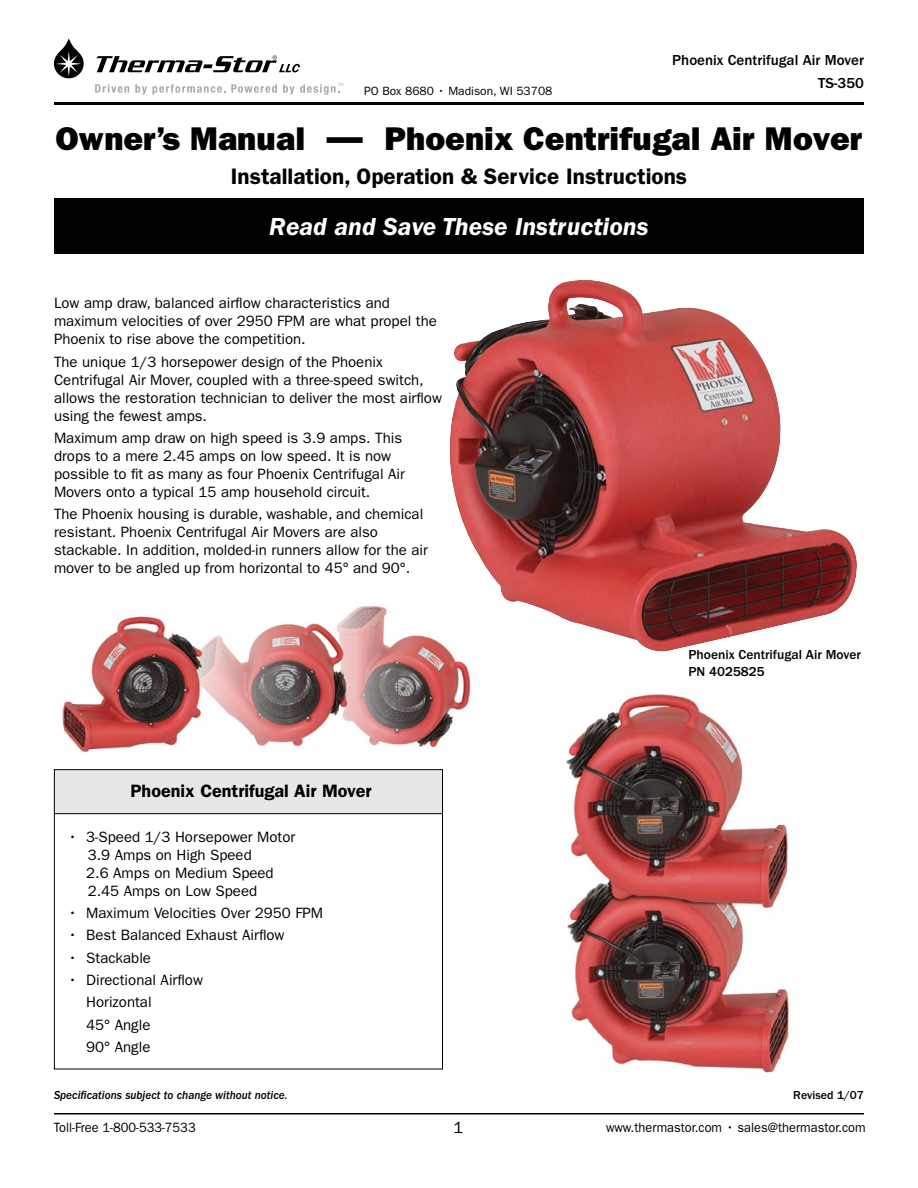
<style>
.page{position:relative;width:918px;height:1188px;background:#fff}
.page>*{position:absolute;margin:0;border:0;box-sizing:border-box;transform-origin:0 0}
.t1{font:800 33px "Franklin Gothic";color:#000}
.t2{font:italic 600 25.5px "Franklin Gothic";color:#fff}
.t3{font:600 22.5px "Franklin Gothic";color:#000}
.t4{font:600 18px "Franklin Gothic";color:#000}
.t5{font:15px/18px "Franklin Gothic";color:#000}
.t6{font:500 15px/22.4px "Franklin Gothic";color:#000;text-align:right}
.t7{font:13.5px "Franklin Gothic";color:#000;scale:.95 1}
.t8{font:500 13.5px/16.2px "Franklin Gothic";color:#000}
.t9{font:italic 500 12px "Franklin Gothic";color:#000;scale:.95 1}
.t10{font:12px "Franklin Gothic";color:#000}
.t11{font:500 12px "Franklin Gothic";color:#000}
.s1{font-size:36px}
</style>
<div class="page">
<div style="left:54px;top:769px;width:388px;height:45px;background:#e6e7e8"></div>
<hr style="left:54px;top:102px;width:810px;height:3px;background:#000">
<hr style="left:54px;top:1113px;width:810px;height:1px;background:#000">
<div style="left:54px;top:198px;width:810px;height:56px;background:#000"></div>
<div style="left:54px;top:769px;width:389px;height:300px;border:1px solid #000"></div>
<img style="left:566px;top:694px;width:223px;height:379px">
<img style="left:449px;top:280px;width:408px;height:372px">
<img style="left:62px;top:595px;width:413px;height:157px">
<hr style="left:54px;top:813px;width:388px;height:1px;background:#000">
<svg style="left:54px;top:38px;width:30px;height:40px"></svg>
<svg style="left:97px;top:55px;width:203px;height:17px"></svg>
<svg style="left:95px;top:84px;width:34px;height:9px"></svg>
<svg style="left:135px;top:84px;width:12px;height:11px"></svg>
<svg style="left:153px;top:84px;width:124px;height:11px"></svg>
<svg style="left:283px;top:83px;width:60px;height:12px"></svg>
<p class="t10" style="left:364px;top:84px;width:190px">PO Box 8680 • Madison, WI 53708</p>
<p class="t6" style="left:672px;top:49px;width:193px">Phoenix Centrifugal Air Mover<br>TS-350</p>
<h1 class="t1" style="left:55px;top:119px;width:809px">Owner’s Manual <span class="s1">—</span> Phoenix Centrifugal Air Mover</h1>
<h3 class="t3" style="left:231px;top:163px;width:458px">Installation, Operation &amp; Service Instructions</h3>
<h2 class="t2" style="left:269px;top:213px;width:381px">Read and Save These Instructions</h2>
<p class="t5" style="left:54px;top:294px;width:384px">Low amp draw, balanced airflow characteristics and maximum velocities of over 2950 FPM are what propel the<br>Phoenix to rise above the competition.</p>
<p class="t5" style="left:54px;top:353px;width:389px">The unique 1/3 horsepower design of the Phoenix Centrifugal Air Mover, coupled with a three-speed switch, allows the restoration technician to deliver the most airflow using the fewest amps.</p>
<p class="t5" style="left:54px;top:429px;width:352px">Maximum amp draw on high speed is 3.9 amps. This drops to a mere 2.45 amps on low speed. It is now possible to fit as many as four Phoenix Centrifugal Air Movers onto a typical 15 amp household circuit.</p>
<p class="t5" style="left:54px;top:505px;width:375px">The Phoenix housing is durable, washable, and chemical resistant. Phoenix Centrifugal Air Movers are also stackable. In addition, molded-in runners allow for the air mover to be angled up from horizontal to 45° and 90°.</p>
<p class="t4" style="left:130px;top:780px;width:243px">Phoenix Centrifugal Air Mover</p>
<p class="t5" style="left:86px;top:828px;width:211px;text-indent:-18px">• 3-Speed 1/3 Horsepower Motor<br>3.9 Amps on High Speed<br>2.6 Amps on Medium Speed<br>2.45 Amps on Low Speed</p>
<p class="t5" style="left:68px;top:904px;width:257px">• Maximum Velocities Over 2950 FPM</p>
<p class="t5" style="left:68px;top:926px;width:218px">• Best Balanced Exhaust Airflow</p>
<p class="t5" style="left:68px;top:949px;width:84px">• Stackable</p>
<p class="t5" style="left:86px;top:969px;width:118px;line-height:22.4px;text-indent:-18px">• Directional Airflow<br>Horizontal<br>45° Angle<br>90° Angle</p>
<p class="t8" style="left:688px;top:647px;width:174px">Phoenix Centrifugal Air Mover<br>PN 4025825</p>
<p class="t9" style="left:54px;top:1088px;width:247px">Specifications subject to change without notice.</p>
<p class="t11" style="left:793px;top:1088px;width:72px">Revised 1/07</p>
<p class="t7" style="left:54px;top:1119px;width:151px">Toll-Free 1-800-533-7533</p>
<p class="t7" style="left:606px;top:1119px;width:275px">www.thermastor.com • sales@thermastor.com</p>
</div>
